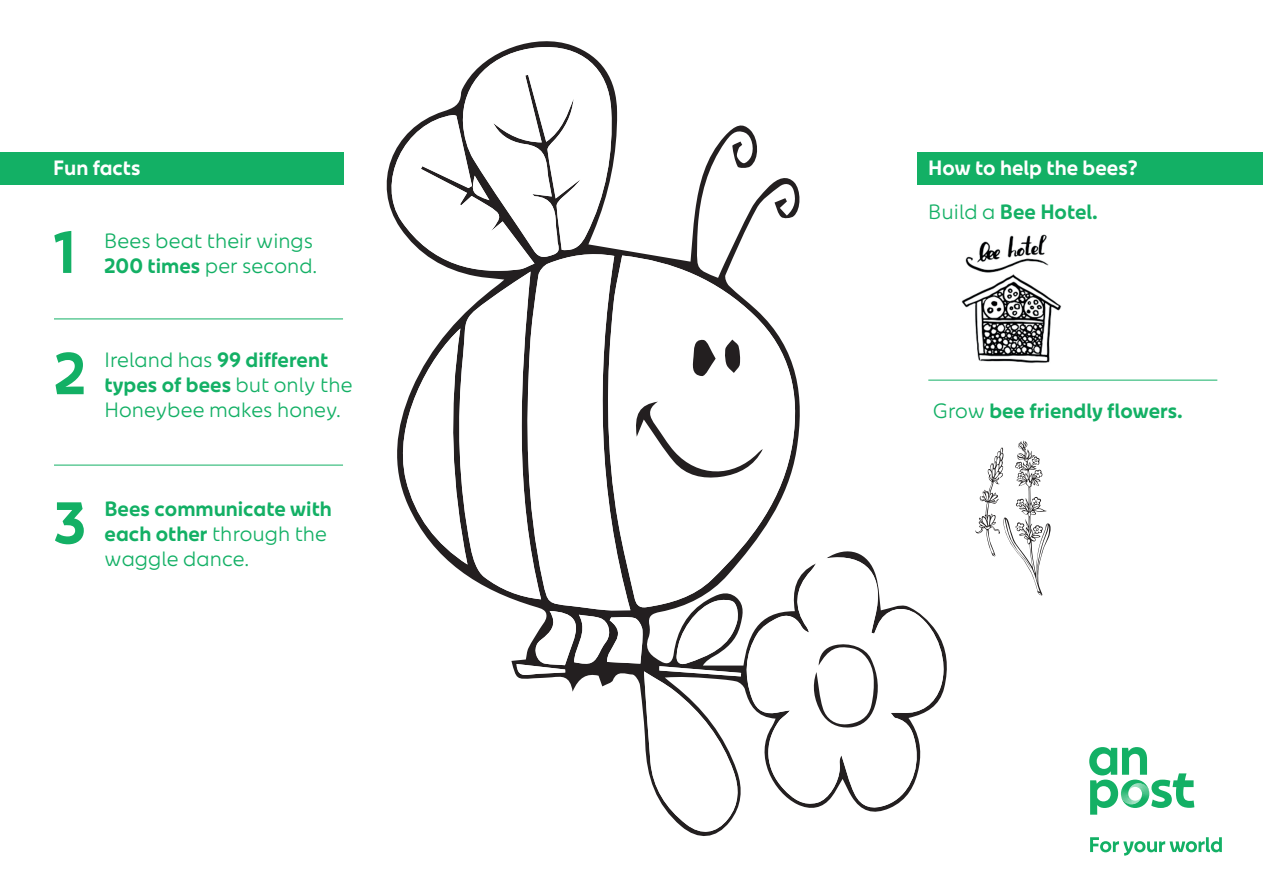
<style>
.page{position:relative;width:1263px;height:893px;background:#fff}
.page>*{position:absolute;margin:0;border:0;box-sizing:border-box;transform-origin:0 0}
.t1{font:700 58.8px/121.4px "An Post Sans";color:#13b065}
.t2{font:20.7px/24.9px "An Post Sans";color:#13b065}
.t3{font:700 20.7px/24.9px "An Post Sans";color:#13b065}
.t4{font:700 20.7px "An Post Sans";color:#fff}
.s1{font-weight:700}
.s2{font-weight:400}
</style>
<div class="page">
<svg style="left:763px;top:552px;width:184px;height:258px"></svg>
<svg style="left:763px;top:316px;width:37px;height:292px"></svg>
<svg style="left:811px;top:642px;width:69px;height:86px"></svg>
<svg style="left:386px;top:44px;width:377px;height:792px"></svg>
<svg style="left:1090px;top:837px;width:132px;height:19px"></svg>
<svg style="left:1089px;top:747px;width:105px;height:68px"></svg>
<img style="left:961px;top:235px;width:101px;height:128px">
<svg style="left:975px;top:440px;width:76px;height:156px"></svg>
<div style="left:917px;top:152px;width:346px;height:33px;background:#13b065"></div>
<div style="left:0;top:152px;width:343px;height:33px;background:#13b065"></div>
<hr style="left:54px;top:319px;width:289px;height:1px;background:#13b065">
<hr style="left:54px;top:465px;width:289px;height:1px;background:#13b065">
<hr style="left:928px;top:380px;width:289px;height:1px;background:#13b065">
<p class="t4" style="left:53px;top:155px;width:89px">Fun facts</p>
<p class="t4" style="left:928px;top:155px;width:211px">How to help the bees?</p>
<h1 class="t1" style="left:53px;top:191px;width:34px">1<br>2</h1>
<p class="t2" style="left:104px;top:228px;width:214px">Bees beat their wings<br><span class="s1">200 times</span> per second.</p>
<p class="t2" style="left:105px;top:347px;width:249px">Ireland has <span class="s1">99 different types of bees</span> but only the<br>Honeybee makes honey.</p>
<h1 class="t1" style="left:53px;top:461px;width:34px">3</h1>
<p class="t3" style="left:105px;top:496px;width:229px">Bees communicate with each other <span class="s2">through the waggle dance.</span></p>
<p class="t3" style="left:928px;top:199px;width:171px"><span class="s2">Build a</span> Bee Hotel.</p>
<p class="t3" style="left:933px;top:398px;width:252px"><span class="s2">Grow</span> bee friendly flowers.</p>
</div>
